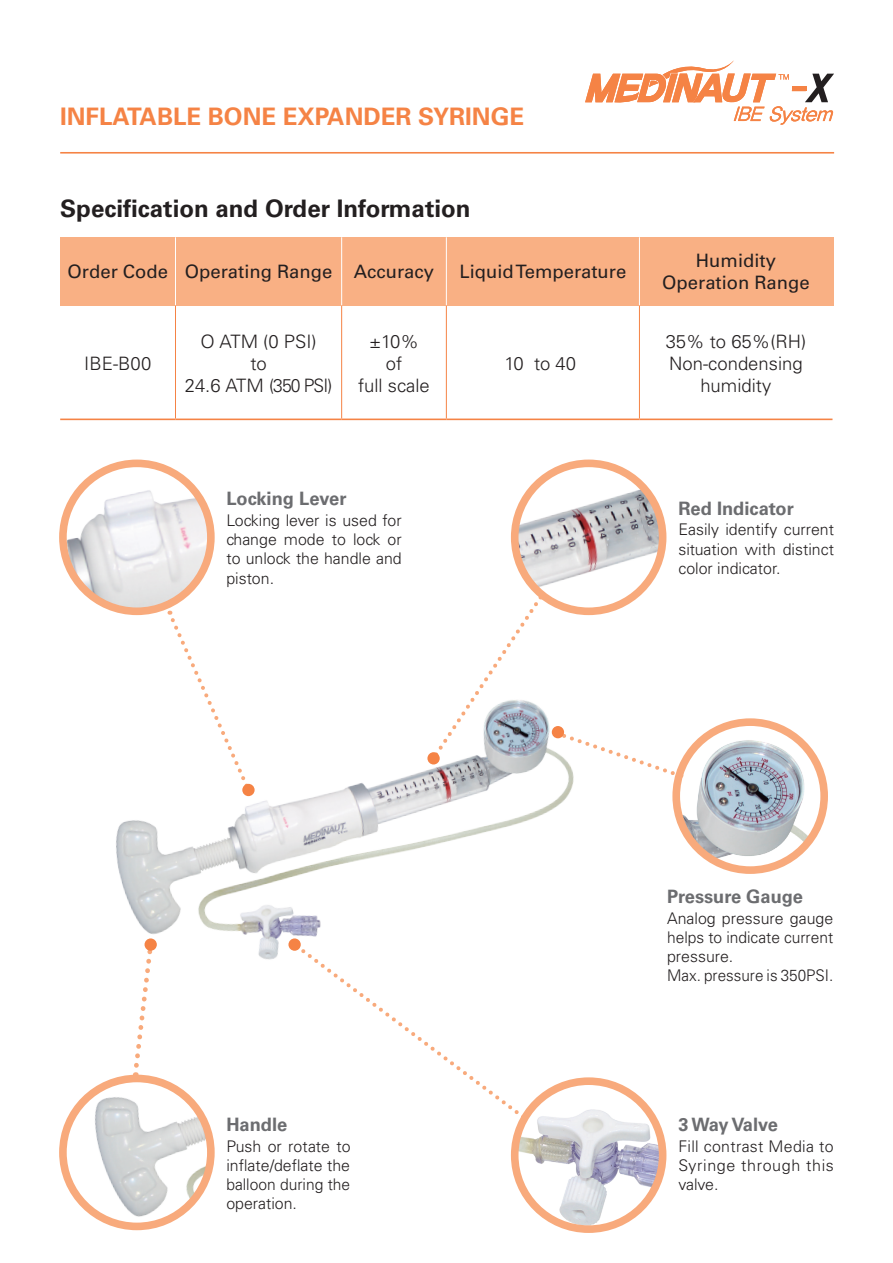
<style>
.page{position:relative;width:893px;height:1263px;background:#fff}
.page>*{position:absolute;margin:0;border:0;box-sizing:border-box;transform-origin:0 0}
.t1{font:700 24.15px "Univers";color:#231f20}
.t2{font:700 24.15px "Univers";color:#f58345}
.t3{font:18.45px/22.2px "Univers";color:#231f20;text-align:center}
.t4{font:300 18.45px/22.2px "Univers";color:#231f20;text-align:center}
.t5{font:700 18.45px "Univers";color:#6c6d70}
.t6{font:300 18.45px/22.2px "Univers";letter-spacing:-.025em;color:#231f20;text-align:center}
.t7{font:700 18.45px "Univers";letter-spacing:-.02em;color:#6c6d70}
.t8{font:300 16.05px/19.2px "Univers";color:#231f20;text-align:justify}
</style>
<div class="page">
<div style="left:60px;top:237px;width:774px;height:69px;background:#f9b084"></div>
<img style="left:116px;top:710px;width:579px;height:250px">
<hr style="left:175px;top:237px;width:1px;height:69px;background:#fff">
<hr style="left:341px;top:237px;width:1px;height:69px;background:#fff">
<hr style="left:446px;top:237px;width:1px;height:69px;background:#fff">
<hr style="left:639px;top:237px;width:1px;height:69px;background:#fff">
<hr style="left:175px;top:306px;width:1px;height:112px;background:#f58345">
<hr style="left:341px;top:306px;width:1px;height:112px;background:#f58345">
<hr style="left:446px;top:306px;width:1px;height:112px;background:#f58345">
<hr style="left:639px;top:306px;width:1px;height:112px;background:#f58345">
<hr style="left:60px;top:418px;width:115px;height:2px;background:#f58345">
<hr style="left:175px;top:418px;width:167px;height:2px;background:#f58345">
<hr style="left:342px;top:418px;width:104px;height:2px;background:#f58345">
<hr style="left:446px;top:418px;width:193px;height:2px;background:#f58345">
<hr style="left:639px;top:418px;width:193px;height:2px;background:#f58345">
<svg style="left:585px;top:60px;width:249px;height:65px"></svg>
<hr style="left:60px;top:152px;width:774px;height:2px;background:#f58345">
<img style="left:63px;top:463px;width:148px;height:148px;border-radius:74px">
<div style="left:59px;top:460px;width:156px;height:155px;border:8px solid #f8aa7c;border-radius:50%"></div>
<img style="left:63px;top:1078px;width:148px;height:148px;border-radius:74px">
<div style="left:59px;top:1075px;width:156px;height:155px;border:8px solid #f8aa7c;border-radius:50%"></div>
<img style="left:515px;top:1081px;width:148px;height:148px;border-radius:74px">
<div style="left:511px;top:1077px;width:155px;height:156px;border:8px solid #f8aa7c;border-radius:50%"></div>
<img style="left:676px;top:722px;width:148px;height:148px;border-radius:74px">
<div style="left:672px;top:718px;width:156px;height:156px;border:8px solid #f8aa7c;border-radius:50%"></div>
<img style="left:515px;top:463px;width:148px;height:148px;border-radius:74px">
<div style="left:511px;top:460px;width:155px;height:155px;border:8px solid #f8aa7c;border-radius:50%"></div>
<svg style="left:167px;top:611px;width:85px;height:181px"></svg>
<div style="left:242px;top:784px;width:13px;height:12px;background:#f58345;border-radius:50%"></div>
<svg style="left:430px;top:595px;width:112px;height:165px"></svg>
<div style="left:427px;top:752px;width:13px;height:12px;background:#f58345;border-radius:50%"></div>
<svg style="left:557px;top:730px;width:124px;height:48px"></svg>
<div style="left:552px;top:726px;width:12px;height:12px;background:#f58345;border-radius:50%"></div>
<svg style="left:292px;top:941px;width:232px;height:178px"></svg>
<div style="left:288px;top:938px;width:13px;height:13px;background:#f58345;border-radius:50%"></div>
<svg style="left:131px;top:942px;width:24px;height:135px"></svg>
<div style="left:145px;top:938px;width:12px;height:13px;background:#f58345;border-radius:50%"></div>
<h1 class="t2" style="left:60px;top:102px;width:465px">INFLATABLE BONE EXPANDER SYRINGE</h1>
<h1 class="t1" style="left:60px;top:194px;width:412px">Specification and Order Information</h1>
<p class="t3" style="left:68px;top:261px;width:368px">Order Code Operating Range Accuracy</p>
<p class="t3" style="left:459px;top:261px;width:168px">Liquid Temperature</p>
<p class="t3" style="left:662px;top:250px;width:149px">Humidity<br>Operation Range</p>
<p class="t4" style="left:84px;top:352px;width:69px">IBE-B00</p>
<p class="t6" style="left:185px;top:330px;width:149px">O ATM (0 PSI)<br>to<br>24.6 ATM (350 PSI)</p>
<p class="t4" style="left:358px;top:330px;width:73px">±10%<br>of<br>full scale</p>
<p class="t5" style="left:226px;top:488px;width:122px">Locking Lever</p>
<p class="t8" style="left:226px;top:510px;width:177px">Locking lever is used for change mode to lock or to unlock the handle and piston.</p>
<p class="t4" style="left:505px;top:352px;width:78px">10℃ to 40℃</p>
<p class="t4" style="left:666px;top:330px;width:142px">35% to 65%(RH)<br>Non-condensing humidity</p>
<p class="t5" style="left:678px;top:497px;width:117px">Red Indicator</p>
<p class="t8" style="left:678px;top:520px;width:157px">Easily identify current situation with distinct color indicator.</p>
<p class="t5" style="left:226px;top:1113px;width:62px">Handle</p>
<p class="t8" style="left:226px;top:1136px;width:126px">Push or rotate to inflate/deflate the balloon during the operation.</p>
<p class="t5" style="left:667px;top:885px;width:137px">Pressure Gauge</p>
<p class="t8" style="left:667px;top:908px;width:168px;text-align:left">Analog pressure gauge helps to indicate current pressure.<br>Max. pressure is 350PSI.</p>
<p class="t7" style="left:678px;top:1113px;width:101px">3 Way Valve</p>
<p class="t8" style="left:678px;top:1136px;width:157px">Fill contrast Media to Syringe through this valve.</p>
</div>
